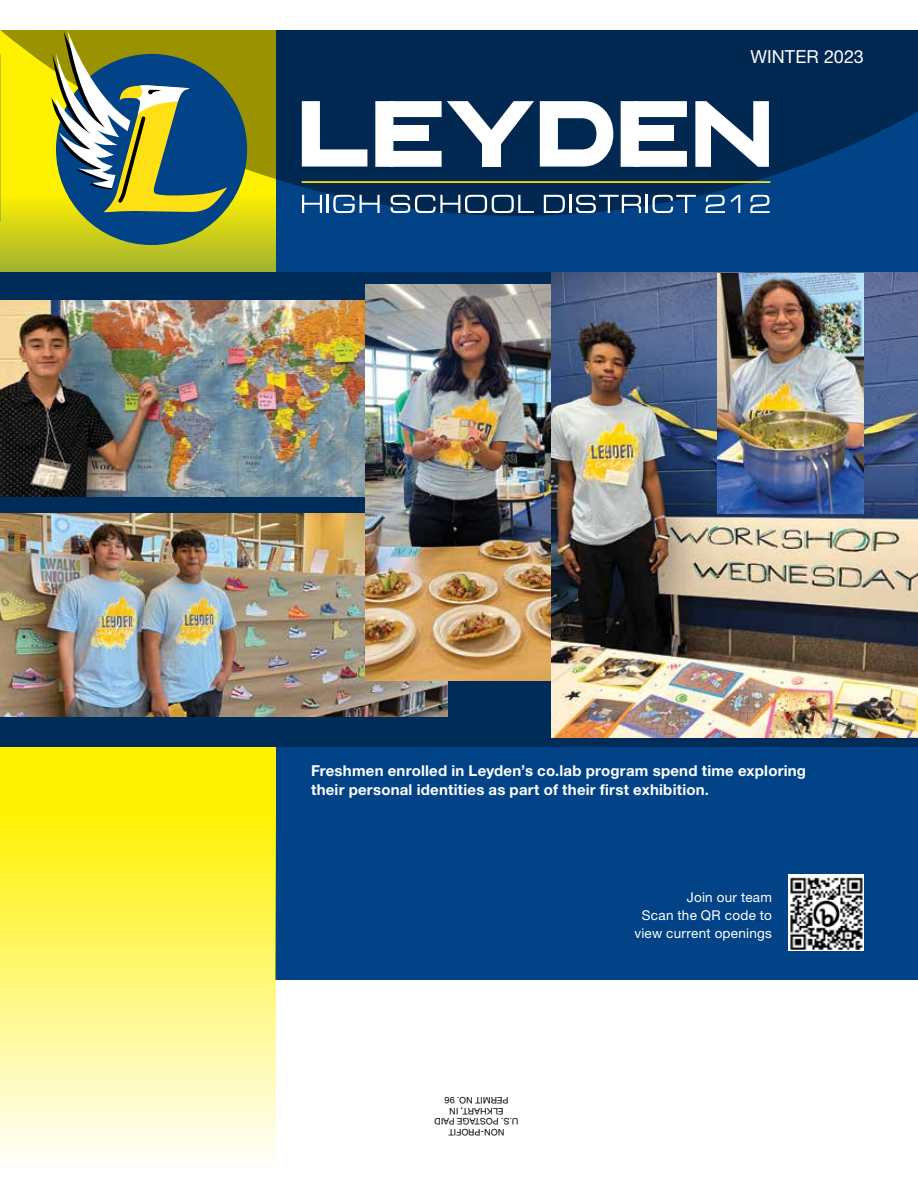
<style>
.page{position:relative;width:918px;height:1188px;background:#fff}
.page>*{position:absolute;margin:0;border:0;box-sizing:border-box;transform-origin:0 0}
.t1{font:18px "Helvetica Neue LT Std";color:#fff}
.t2{font:700 15px/19.5px "Helvetica Neue LT Std";letter-spacing:.015em;color:#fff}
.t3{font:13.5px/18px "Helvetica Neue LT Std";letter-spacing:.02em;color:#fff;text-align:right}
.t4{font:9px/10.5px "Helvetica Neue LT Std";letter-spacing:.01em;color:#000;text-align:center}
</style>
<div class="page">
<div style="left:275px;top:738px;width:643px;height:242px;background:#014386"></div>
<svg style="left:0;top:747px;width:275px;height:408px;background:#fff667"></svg>
<div style="left:0;top:30px;width:918px;height:242px;background:#014386"></div>
<svg style="left:0;top:216px;width:275px;height:56px;background:#bdc422"></svg>
<svg style="left:0;top:30px;width:918px;height:186px;background:#254749"></svg>
<div style="left:56px;top:54px;width:191px;height:191px;background:#014386;border-radius:50%"></div>
<svg style="left:302px;top:195px;width:78px;height:18px"></svg>
<svg style="left:391px;top:195px;width:143px;height:18px;background:#466482"></svg>
<svg style="left:544px;top:195px;width:21px;height:18px"></svg>
<hr style="left:569px;top:195px;width:3px;height:18px;background:#fff">
<svg style="left:576px;top:195px;width:120px;height:18px"></svg>
<svg style="left:706px;top:195px;width:34px;height:18px"></svg>
<svg style="left:750px;top:195px;width:20px;height:18px"></svg>
<hr style="left:302px;top:181px;width:468px;height:2px;background:#fee014">
<svg style="left:302px;top:101px;width:65px;height:66px;background:#758ba0"></svg>
<svg style="left:540px;top:101px;width:73px;height:66px;background:#adbac7"></svg>
<svg style="left:695px;top:101px;width:74px;height:66px;background:#97a7b7"></svg>
<svg style="left:621px;top:101px;width:66px;height:66px;background:#bfc9d3"></svg>
<svg style="left:375px;top:101px;width:159px;height:66px;background:#8195a9"></svg>
<svg style="left:51px;top:30px;width:176px;height:182px"></svg>
<img style="left:788px;top:875px;width:76px;height:75px">
<div style="left:0;top:272px;width:918px;height:475px;background:#002c5a"></div>
<img style="left:0;top:301px;width:365px;height:196px">
<img style="left:0;top:513px;width:448px;height:204px">
<img style="left:365px;top:284px;width:187px;height:396px">
<img style="left:552px;top:272px;width:366px;height:466px">
<img style="left:717px;top:273px;width:147px;height:240px">
<p class="t1" style="left:750px;top:45px;width:115px">WINTER 2023</p>
<p class="t2" style="left:311px;top:760px;width:497px">Freshmen enrolled in Leyden’s co.lab program spend time exploring their personal identities as part of their first exhibition.</p>
<p class="t4" style="left:518px;top:1137px;width:85px;rotate:-180deg">NON-PROFIT<br>U.S. POSTAGE PAID<br>ELKHART, IN<br>PERMIT NO. 96</p>
<p class="t3" style="left:634px;top:888px;width:139px">Join our team<br>Scan the QR code to view current openings</p>
</div>
